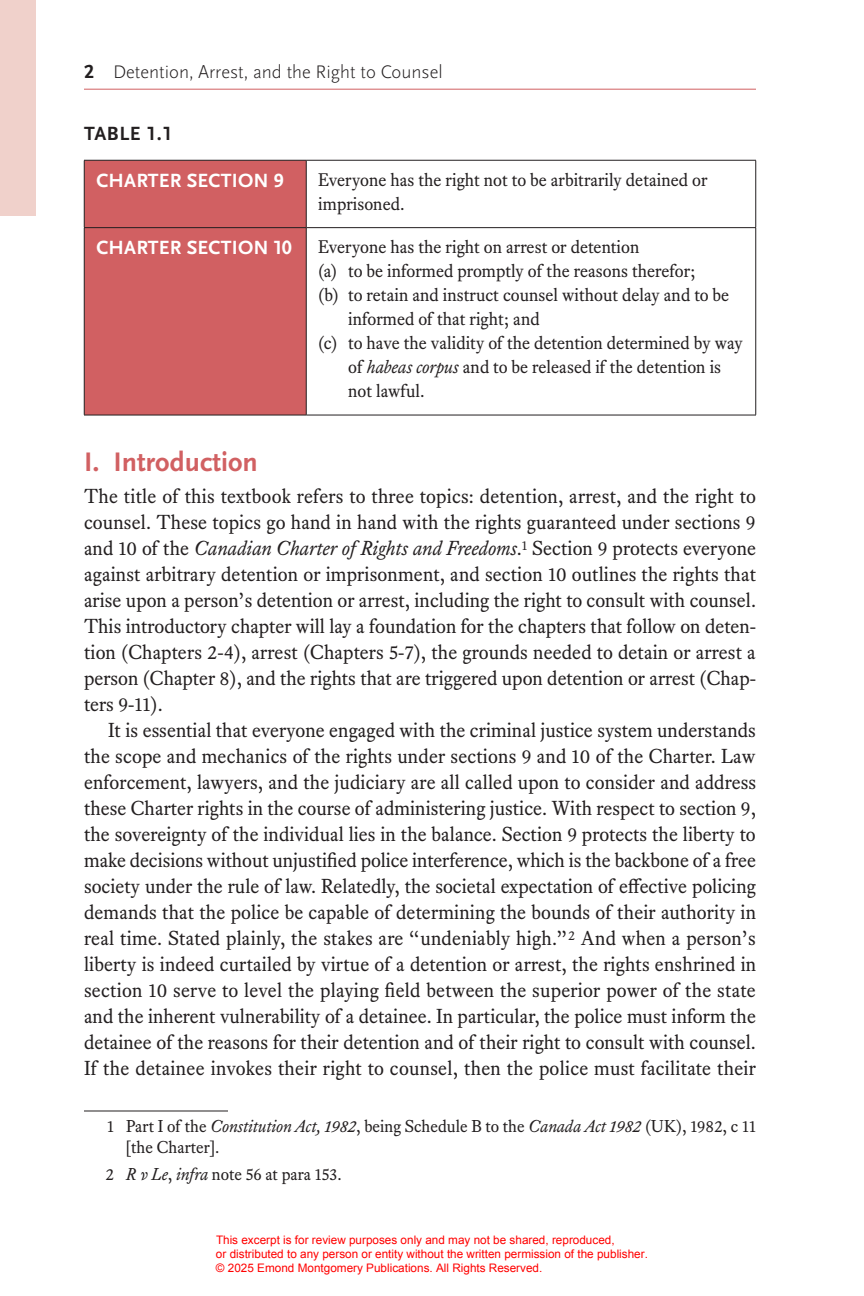
<style>
.page{position:relative;width:864px;height:1296px;background:#fff}
.page>*{position:absolute;margin:0;border:0;box-sizing:border-box;transform-origin:0 0}
.t1{font:700 28px "Scala Sans OT";color:#d16062}
.t2{font:20px/26px "Equity Text B";color:#231f20;text-align:justify}
.t3{font:700 20px "Scala Sans OT";letter-spacing:.01em;color:#fff}
.t4{font:700 20px "Scala Sans OT";letter-spacing:.03em;color:#231f20}
.t5{font:300 19px "Scala Sans OT";color:#231f20}
.t6{font:18px/24px "Equity Text B";color:#231f20}
.t7{font:17px/21px "Equity Text B";color:#231f20}
.t8{font:11.8px/14px "Arial";color:#f00}
.s1{font-weight:700;font-size:20px}
.s2{font-style:italic}
</style>
<div class="page">
<hr style="left:84px;top:89px;width:672px;height:1px;background:#d16062">
<div style="left:0;top:0;width:36px;height:216px;background:#f0d1cb"></div>
<div style="left:85px;top:161px;width:221px;height:254px;background:#d16062"></div>
<hr style="left:84px;top:160px;width:222px;height:1px;background:#231f20">
<hr style="left:84px;top:160px;width:1px;height:67px;background:#231f20">
<hr style="left:306px;top:160px;width:450px;height:1px;background:#231f20">
<hr style="left:306px;top:160px;width:1px;height:67px;background:#231f20">
<hr style="left:755px;top:160px;width:1px;height:67px;background:#231f20">
<hr style="left:84px;top:227px;width:222px;height:1px;background:#231f20">
<hr style="left:84px;top:228px;width:1px;height:187px;background:#231f20">
<hr style="left:306px;top:227px;width:450px;height:1px;background:#231f20">
<hr style="left:306px;top:228px;width:1px;height:187px;background:#231f20">
<hr style="left:755px;top:228px;width:1px;height:187px;background:#231f20">
<hr style="left:84px;top:415px;width:222px;height:1px;background:#231f20">
<hr style="left:306px;top:415px;width:450px;height:1px;background:#231f20">
<hr style="left:84px;top:1111px;width:144px;height:1px;background:#231f20">
<p class="t5" style="left:84px;top:61px;width:360px"><span class="s1">2</span> Detention, Arrest, and the Right to Counsel</p>
<p class="t4" style="left:84px;top:122px;width:90px">TABLE 1.1</p>
<p class="t3" style="left:96px;top:169px;width:189px">CHARTER SECTION 9</p>
<p class="t6" style="left:318px;top:168px;width:391px">Everyone has the right not to be arbitrarily detained or imprisoned.</p>
<p class="t3" style="left:96px;top:237px;width:197px">CHARTER SECTION 10</p>
<p class="t6" style="left:318px;top:235px;width:323px">Everyone has the right on arrest or detention</p>
<p class="t6" style="left:318px;top:259px;width:379px">(a) to be informed promptly of the reasons therefor;</p>
<p class="t6" style="left:318px;top:283px;width:413px">(b) to retain and instruct counsel without delay and to be</p>
<p class="t6" style="left:348px;top:307px;width:193px">informed of that right; and</p>
<p class="t6" style="left:318px;top:331px;width:426px">(c) to have the validity of the detention determined by way</p>
<p class="t6" style="left:348px;top:355px;width:374px">of <span class="s2">habeas corpus</span> and to be released if the detention is</p>
<p class="t6" style="left:348px;top:379px;width:78px">not lawful.</p>
<h1 class="t1" style="left:84px;top:447px;width:175px">I. Introduction</h1>
<p class="t2" style="left:84px;top:484px;width:674px">The title of this textbook refers to three topics: detention, arrest, and the right to counsel. These topics go hand in hand with the rights guaranteed under sections 9 and 10 of the <span class="s2">Canadian Charter of Rights and Freedoms</span>.<sup>1</sup> Section 9 protects everyone against arbitrary detention or imprisonment, and section 10 outlines the rights that arise upon a person’s detention or arrest, including the right to consult with counsel.<br>This introductory chapter will lay a foundation for the chapters that follow on deten&shy;tion (Chapters 2-4), arrest (Chapters 5-7), the grounds needed to detain or arrest a person (Chapter 8), and the rights that are triggered upon detention or arrest (Chap&shy;ters 9-11).</p>
<p class="t2" style="left:84px;top:718px;width:674px;text-indent:24px">It is essential that everyone engaged with the criminal justice system understands the scope and mechanics of the rights under sections 9 and 10 of the Charter. Law enforcement, lawyers, and the judiciary are all called upon to consider and address these Charter rights in the course of administering justice. With respect to section 9, the sovereignty of the individual lies in the balance. Section 9 protects the liberty to make decisions without unjustified police interference, which is the backbone of a free society under the rule of law. Relatedly, the societal expectation of effective policing demands that the police be capable of determining the bounds of their authority in real time. Stated plainly, the stakes are “undeniably high.”<sup>2</sup> And when a person’s liberty is indeed curtailed by virtue of a detention or arrest, the rights enshrined in section 10 serve to level the playing field between the superior power of the state and the inherent vulnerability of a detainee. In particular, the police must inform the detainee of the reasons for their detention and of their right to consult with counsel.<br>If the detainee invokes their right to counsel, then the police must facilitate their</p>
<p class="t7" style="left:126px;top:1116px;width:631px;text-indent:-19px">1 Part I of the <span class="s2">Constitution Act, 1982</span>, being Schedule B to the <span class="s2">Canada Act 1982</span> (UK), 1982, c 11 [the Charter].</p>
<p class="t7" style="left:105px;top:1164px;width:238px">2 <span class="s2">R v Le</span>, <span class="s2">infra</span> note 56 at para 153.</p>
<p class="t8" style="left:216px;top:1233px;width:433px">This excerpt is for review purposes only and may not be shared, reproduced,<br>or distributed to any person or entity without the written permission of the publisher. © 2025 Emond Montgomery Publications. All Rights Reserved.</p>
</div>
